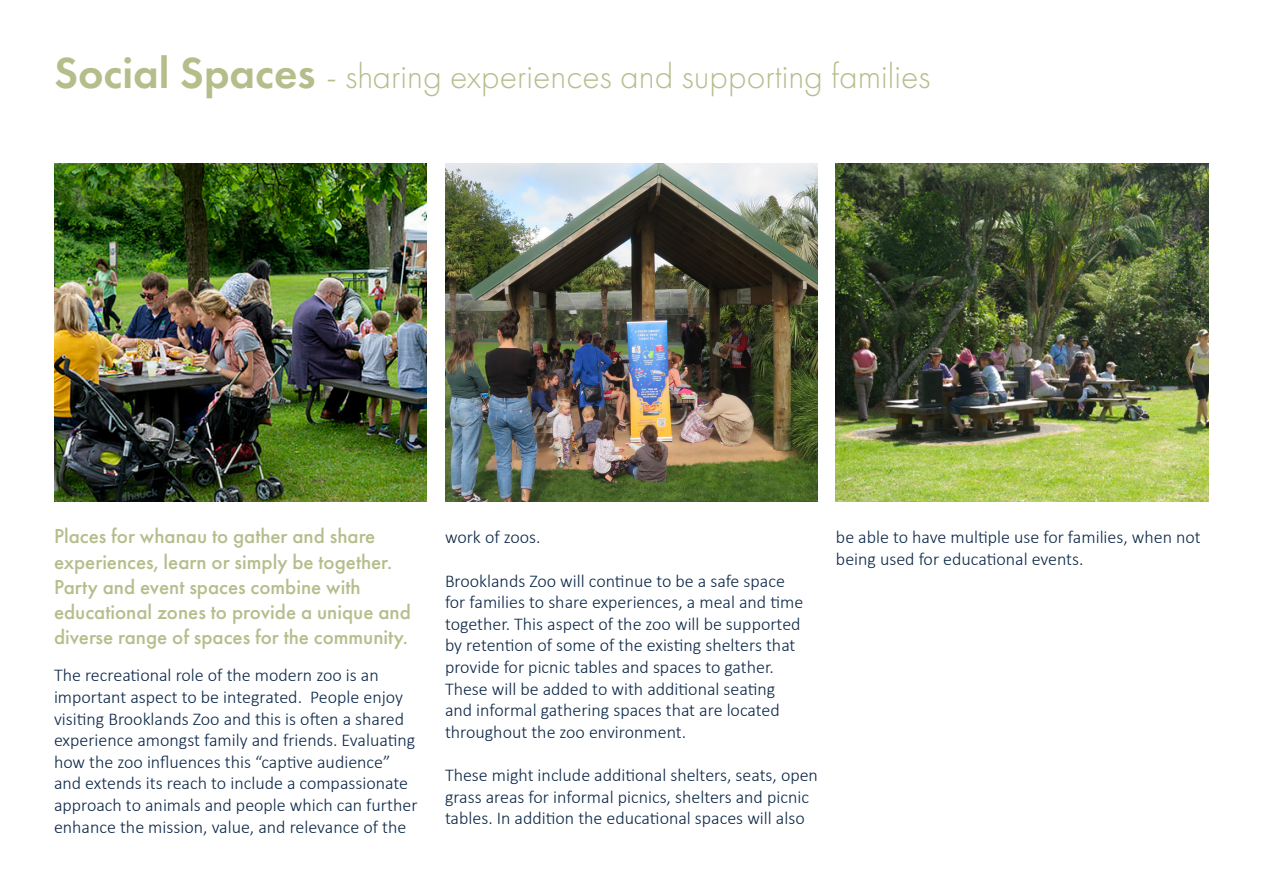
<style>
.page{position:relative;width:1263px;height:893px;background:#fff}
.page>*{position:absolute;margin:0;border:0;box-sizing:border-box;transform-origin:0 0}
.t1{font:300 36px "Futura PT";color:#b5bd8b}
.t2{font:500 21px/25.2px "Futura PT";color:#b5bd8b}
.t3{font:300 18px/21.6px "Calibri";color:#0b2646}
.s1{font-weight:600;font-size:45px}
</style>
<div class="page">
<img style="left:54px;top:164px;width:373px;height:338px">
<img style="left:445px;top:164px;width:373px;height:338px">
<img style="left:836px;top:164px;width:373px;height:338px">
<p class="t1" style="left:54px;top:56px;width:878px"><span class="s1">Social Spaces</span> - sharing experiences and supporting families</p>
<p class="t2" style="left:54px;top:524px;width:358px">Places for whanau to gather and share experiences, learn or simply be together.<br>Party and event spaces combine with educational zones to provide a unique and diverse range of spaces for the community.</p>
<p class="t3" style="left:54px;top:664px;width:365px">The recreational role of the modern zoo is an important aspect to be integrated. People enjoy visiting Brooklands Zoo and this is often a shared experience amongst family and friends. Evaluating how the zoo influences this “captive audience” and extends its reach to include a compassionate approach to animals and people which can further enhance the mission, value, and relevance of the</p>
<p class="t3" style="left:445px;top:526px;width:97px">work of zoos.</p>
<p class="t3" style="left:445px;top:570px;width:360px">Brooklands Zoo will continue to be a safe space for families to share experiences, a meal and time together. This aspect of the zoo will be supported by retention of some of the existing shelters that provide for picnic tables and spaces to gather.<br>These will be added to with additional seating and informal gathering spaces that are located throughout the zoo environment.</p>
<p class="t3" style="left:445px;top:764px;width:374px">These might include additional shelters, seats, open grass areas for informal picnics, shelters and picnic tables. In addition the educational spaces will also</p>
<p class="t3" style="left:836px;top:526px;width:366px">be able to have multiple use for families, when not being used for educational events.</p>
</div>
